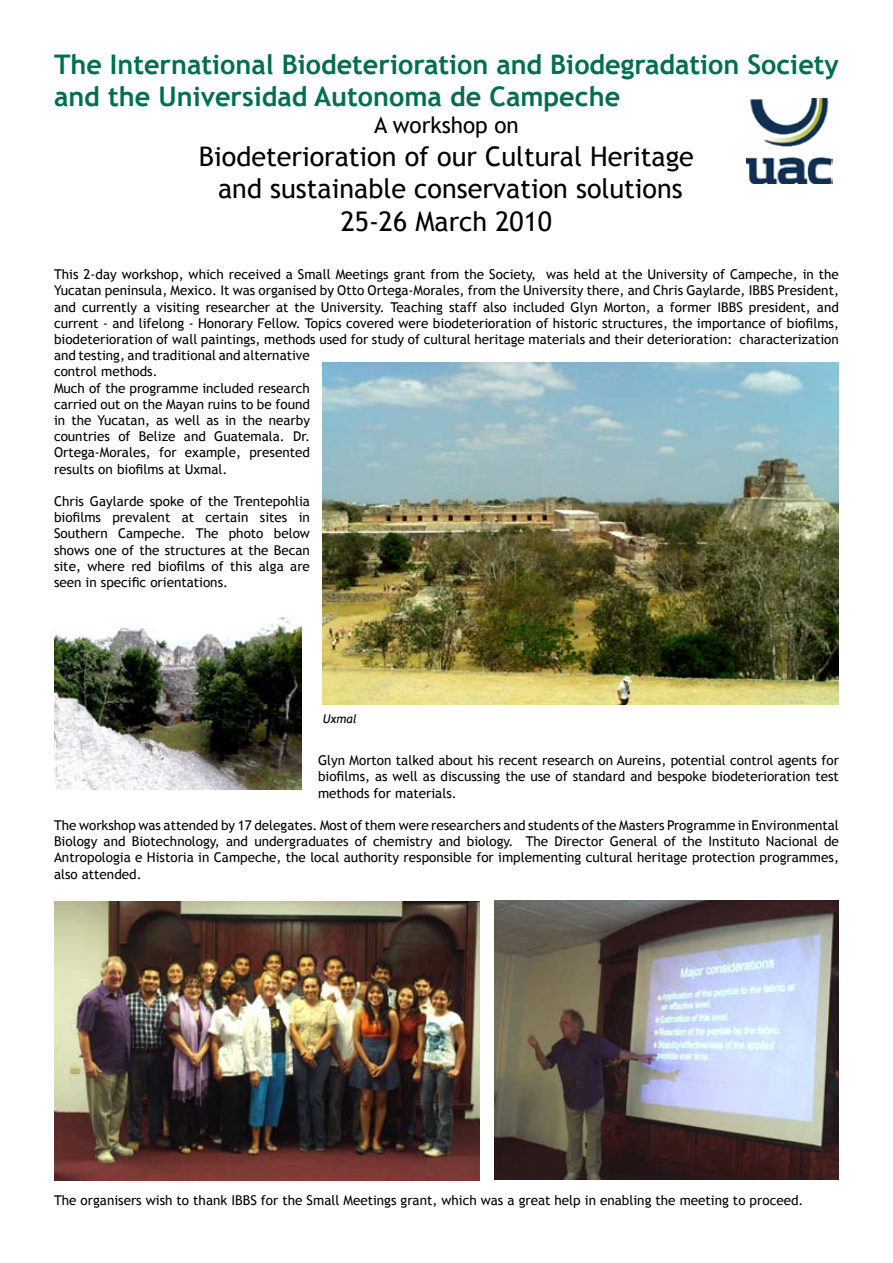
<style>
.page{position:relative;width:893px;height:1263px;background:#fff}
.page>*{position:absolute;margin:0;border:0;box-sizing:border-box;transform-origin:0 0}
.t1{font:700 27px/32.4px "Trebuchet MS";color:#006f51}
.t2{font:27px/32.4px "Trebuchet MS";color:#000;text-align:center}
.t3{font:22.5px "Trebuchet MS";color:#000}
.t4{font:13.5px/16.2px "Trebuchet MS";color:#000;text-align:justify}
.t5{font:italic 12px "Trebuchet MS";color:#000}
</style>
<div class="page">
<img style="left:323px;top:363px;width:516px;height:341px">
<img style="left:54px;top:617px;width:247px;height:173px">
<img style="left:54px;top:901px;width:425px;height:279px">
<img style="left:495px;top:900px;width:344px;height:279px">
<img style="left:746px;top:99px;width:86px;height:84px">
<h1 class="t1" style="left:54px;top:48px;width:786px">The International Biodeterioration and Biodegradation Society and the Universidad Autonoma de Campeche</h1>
<h2 class="t3" style="left:374px;top:112px;width:146px">A workshop on</h2>
<h1 class="t2" style="left:199px;top:140px;width:497px">Biodeterioration of our Cultural Heritage and sustainable conservation solutions<br>25-26 March 2010</h1>
<p class="t4" style="left:54px;top:266px;width:786px;text-align:left">This 2-day workshop, which received a Small Meetings grant from the Society, was held at the University of Campeche, in the Yucatan peninsula, Mexico. It was organised by Otto Ortega-Morales, from the University there, and Chris Gaylarde, IBBS President, and currently a visiting researcher at the University. Teaching staff also included Glyn Morton, a former IBBS president, and current - and lifelong - Honorary Fellow. Topics covered were biodeterioration of historic structures, the importance of biofilms, biodeterioration of wall paintings, methods used for study of cultural heritage materials and their deterioration: characterization and testing, and traditional and alternative<br>control methods.<br>Much of the programme included research<br>carried out on the Mayan ruins to be found<br>in the Yucatan, as well as in the nearby<br>countries of Belize and Guatemala. Dr.<br>Ortega-Morales, for example, presented<br>results on biofilms at Uxmal.</p>
<p class="t4" style="left:54px;top:493px;width:257px">Chris Gaylarde spoke of the Trentepohlia biofilms prevalent at certain sites in Southern Campeche. The photo below shows one of the structures at the Becan site, where red biofilms of this alga are seen in specific orientations.</p>
<p class="t5" style="left:323px;top:712px;width:35px">Uxmal</p>
<p class="t4" style="left:318px;top:752px;width:522px">Glyn Morton talked about his recent research on Aureins, potential control agents for biofilms, as well as discussing the use of standard and bespoke biodeterioration test methods for materials.</p>
<p class="t4" style="left:54px;top:817px;width:786px">The workshop was attended by 17 delegates. Most of them were researchers and students of the Masters Programme in Environmental Biology and Biotechnology, and undergraduates of chemistry and biology. The Director General of the Instituto Nacional de Antropologia e Historia in Campeche, the local authority responsible for implementing cultural heritage protection programmes, also attended.</p>
<p class="t4" style="left:54px;top:1192px;width:751px">The organisers wish to thank IBBS for the Small Meetings grant, which was a great help in enabling the meeting to proceed.</p>
</div>
